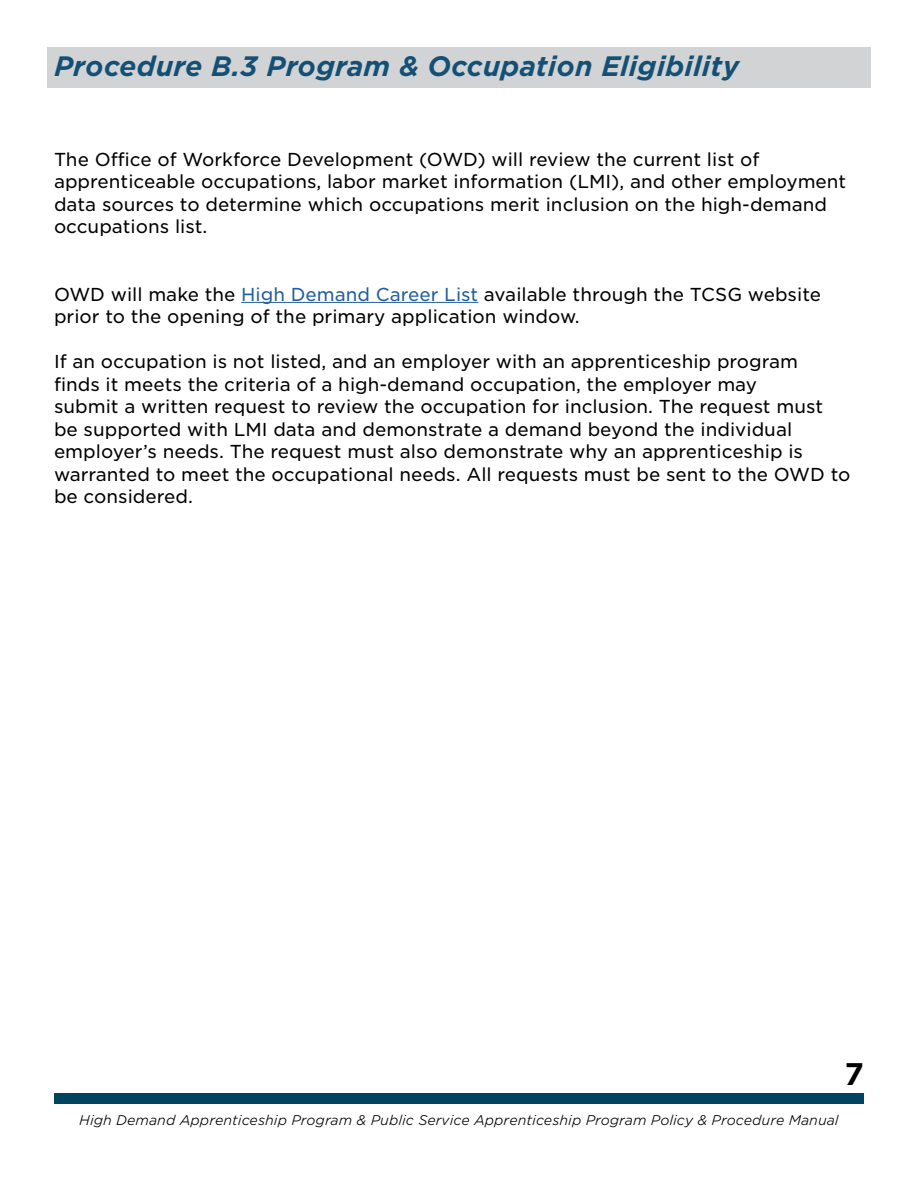
<style>
.page{position:relative;width:918px;height:1188px;background:#fff}
.page>*{position:absolute;margin:0;border:0;box-sizing:border-box;transform-origin:0 0}
.t1{font:700 30px "Gotham S Sm";color:#000}
.t2{font:italic 700 27px "Gotham S Sm";color:#145076}
.t3{font:18px/22.5px "Gotham S Sm";color:#000}
.t4{font:italic 300 13.5px "Gotham S Sm";color:#000}
.s1{color:#215e9e}
</style>
<div class="page">
<div style="left:55px;top:1094px;width:809px;height:10px;background:#01445f"></div>
<div style="left:47px;top:47px;width:824px;height:41px;background:#d1d3d4"></div>
<hr style="left:241px;top:302px;width:237px;height:1px;background:#215e9e">
<h2 class="t2" style="left:54px;top:47px;width:687px">Procedure B.3 Program &amp; Occupation Eligibility</h2>
<p class="t3" style="left:54px;top:147px;width:794px">The Office of Workforce Development (OWD) will review the current list of apprenticeable occupations, labor market information (LMI), and other employment data sources to determine which occupations merit inclusion on the high-demand occupations list.</p>
<p class="t3" style="left:54px;top:282px;width:769px">OWD will make the <span class="s1">High Demand Career List</span> available through the TCSG website prior to the opening of the primary application window.</p>
<p class="t3" style="left:54px;top:350px;width:798px">If an occupation is not listed, and an employer with an apprenticeship program<br>finds it meets the criteria of a high-demand occupation, the employer may<br>submit a written request to review the occupation for inclusion. The request must be supported with LMI data and demonstrate a demand beyond the individual employer’s needs. The request must also demonstrate why an apprenticeship is warranted to meet the occupational needs. All requests must be sent to the OWD to be considered.</p>
<h1 class="t1" style="left:845px;top:1053px;width:21px">7</h1>
<p class="t4" style="left:79px;top:1111px;width:761px">High Demand Apprenticeship Program &amp; Public Service Apprenticeship Program Policy &amp; Procedure Manual</p>
</div>
